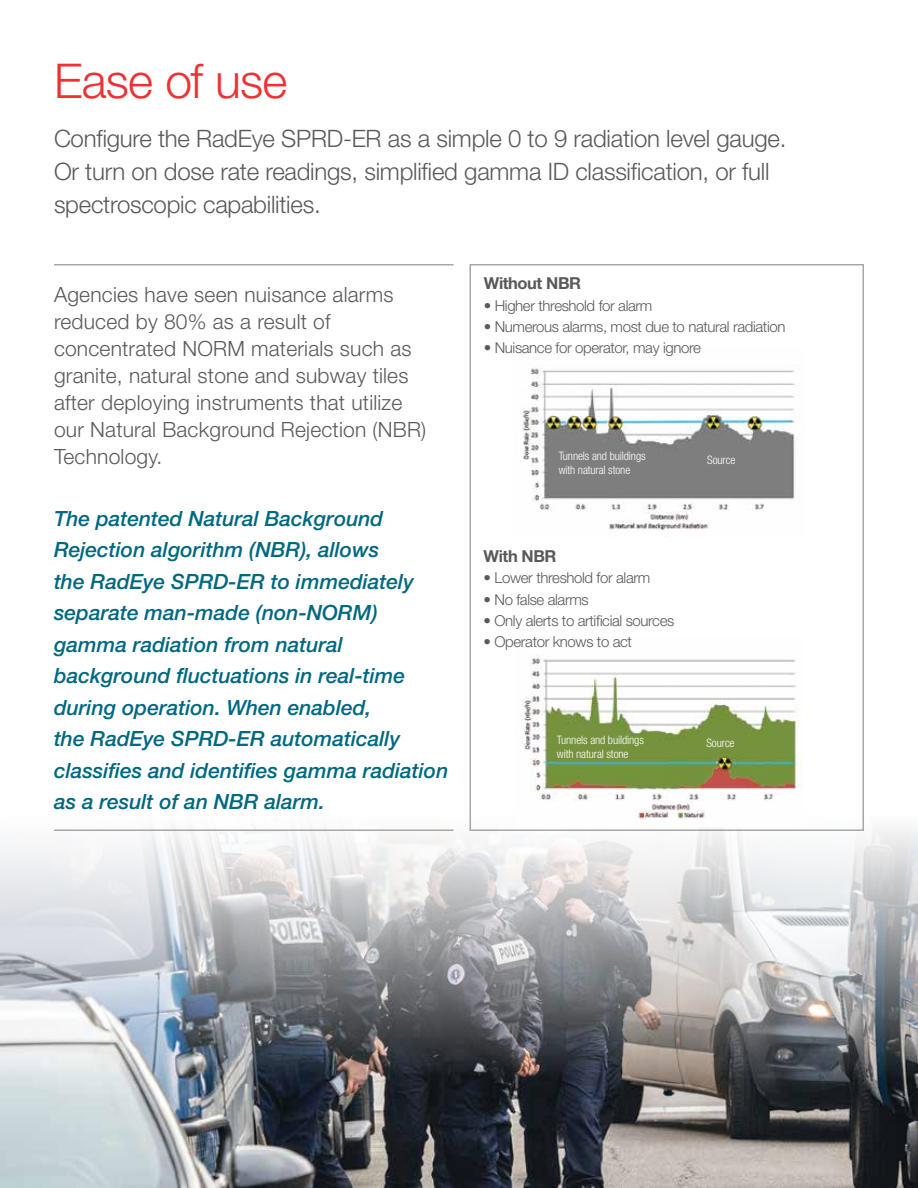
<style>
.page{position:relative;width:918px;height:1188px;background:#fff}
.page>*{position:absolute;margin:0;border:0;box-sizing:border-box;transform-origin:0 0}
.t1{font:300 48px "Helvetica Neue LT Std";letter-spacing:-.02em;color:#ee3134}
.t2{font:300 24px/33px "Helvetica Neue LT Std";letter-spacing:-.01em;color:#58595b}
.t3{font:italic 500 21px/31.5px "Helvetica Neue LT Std";color:#006880}
.t4{font:300 21px/27px "Helvetica Neue LT Std";letter-spacing:.01em;color:#58595b}
.t5{font:700 16.5px "Helvetica Neue LT Std";letter-spacing:-.025em;color:#58595b}
.t6{font:300 15px "Helvetica Neue LT Std";letter-spacing:-.025em;color:#58595b}
.t7{font:300 condensed 11.7px/14px "Helvetica Neue LT Std";letter-spacing:-.01em;color:#fff}
</style>
<div class="page">
<div style="left:470px;top:264px;width:394px;height:567px;background:#fff;border:2px solid #a5a8aa"></div>
<img style="left:0;top:694px;width:918px;height:494px">
<img style="left:522px;top:368px;width:273px;height:169px">
<img style="left:516px;top:655px;width:287px;height:171px">
<hr style="left:54px;top:264px;width:400px;height:2px;background:#a5a8aa">
<hr style="left:54px;top:830px;width:400px;height:1px;background:#a5a8aa">
<h1 class="t1" style="left:54px;top:51px;width:235px">Ease of use</h1>
<p class="t2" style="left:54px;top:122px;width:734px">Configure the RadEye SPRD-ER as a simple 0 to 9 radiation level gauge.<br>Or turn on dose rate readings, simplified gamma ID classification, or full spectroscopic capabilities.</p>
<p class="t4" style="left:54px;top:281px;width:374px">Agencies have seen nuisance alarms reduced by 80% as a result of concentrated NORM materials such as granite, natural stone and subway tiles after deploying instruments that utilize our Natural Background Rejection (NBR)<br>Technology.</p>
<p class="t3" style="left:54px;top:503px;width:396px">The patented Natural Background Rejection algorithm (NBR), allows<br>the RadEye SPRD-ER to immediately separate man-made (non-NORM) gamma radiation from natural background fluctuations in real-time during operation. When enabled,<br>the RadEye SPRD-ER automatically classifies and identifies gamma radiation as a result of an NBR alarm.</p>
<p class="t5" style="left:484px;top:273px;width:99px">Without NBR</p>
<p class="t6" style="left:484px;top:296px;width:170px">• Higher threshold for alarm</p>
<p class="t6" style="left:484px;top:317px;width:303px">• Numerous alarms, most due to natural radiation</p>
<p class="t6" style="left:484px;top:338px;width:219px">• Nuisance for operator, may ignore</p>
<p class="t7" style="left:559px;top:449px;width:88px">Tunnels and buildings with natural stone</p>
<p class="t7" style="left:707px;top:453px;width:30px">Source</p>
<p class="t5" style="left:484px;top:546px;width:74px">With NBR</p>
<p class="t6" style="left:484px;top:569px;width:168px">• Lower threshold for alarm</p>
<p class="t6" style="left:484px;top:590px;width:107px">• No false alarms</p>
<p class="t6" style="left:484px;top:611px;width:192px">• Only alerts to artificial sources</p>
<p class="t6" style="left:484px;top:633px;width:150px">• Operator knows to act</p>
<p class="t7" style="left:557px;top:733px;width:88px">Tunnels and buildings with natural stone</p>
<p class="t7" style="left:707px;top:735px;width:30px">Source</p>
</div>
